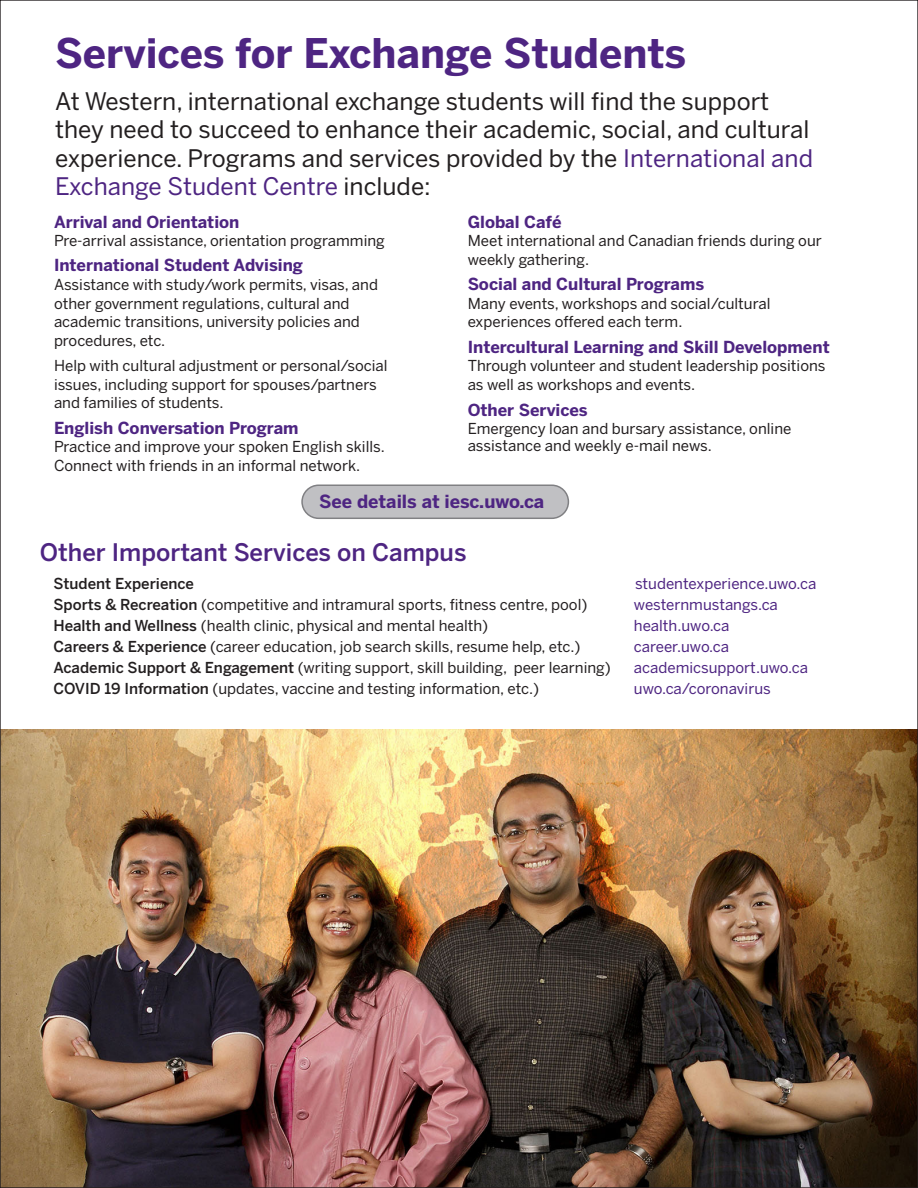
<style>
.page{position:relative;width:918px;height:1188px;background:#fff}
.page>*{position:absolute;margin:0;border:0;box-sizing:border-box;transform-origin:0 0}
.Deckhead__white{font:700 40.5px "Benton Sans";color:#4e2582}
.Deckhead__white-2{font:24px/28.5px "Benton Sans";color:#231f20}
.t1{font:500 24px "Benton Sans";color:#4e2582}
.t2{font:700 18px "Benton Sans";color:#4e2582}
.t3{font:700 16.5px "Benton Sans";color:#4e2582}
.t4{font:15px/18.6px "Benton Sans";color:#231f20}
.t5{font:15px "Benton Sans";color:#4e2582}
.t6{font:500 15px "Benton Sans";color:#231f20}
.s1{color:#4e2582}
.s2{font-weight:500}
</style>
<div class="page">
<div style="left:302px;top:485px;width:266px;height:33px;background:#c0c0c3;border-radius:17px"></div>
<div style="left:301px;top:484px;width:268px;height:35px;border:2px solid #808083;border-radius:17px"></div>
<img style="left:2px;top:729px;width:914px;height:457px">
<p class="Deckhead__white" style="left:55px;top:29px;width:633px">Services for Exchange Students</p>
<p class="Deckhead__white-2" style="left:55px;top:86px;width:760px">At Western, international exchange students will find the support they need to succeed to enhance their academic, social, and cultural experience. Programs and services provided by the <span class="s1">International and Exchange Student Centre</span> include:</p>
<p class="t3" style="left:54px;top:212px;width:187px">Arrival and Orientation</p>
<p class="t4" style="left:54px;top:231px;width:332px">Pre-arrival assistance, orientation programming</p>
<p class="t3" style="left:54px;top:256px;width:251px">International Student Advising</p>
<p class="t4" style="left:54px;top:275px;width:326px">Assistance with study/work permits, visas, and other government regulations, cultural and academic transitions, university policies and procedures, etc.</p>
<p class="t4" style="left:54px;top:356px;width:335px">Help with cultural adjustment or personal/social issues, including support for spouses/partners and families of students.</p>
<p class="t3" style="left:54px;top:418px;width:246px">English Conversation Program</p>
<p class="t4" style="left:54px;top:437px;width:332px">Practice and improve your spoken English skills.<br>Connect with friends in an informal network.</p>
<p class="t3" style="left:468px;top:212px;width:96px">Global Café</p>
<p class="t4" style="left:468px;top:231px;width:356px">Meet international and Canadian friends during our weekly gathering.</p>
<p class="t3" style="left:468px;top:274px;width:238px">Social and Cultural Programs</p>
<p class="t4" style="left:468px;top:294px;width:304px">Many events, workshops and social/cultural experiences offered each term.</p>
<p class="t3" style="left:468px;top:337px;width:364px">Intercultural Learning and Skill Development</p>
<p class="t4" style="left:468px;top:356px;width:359px">Through volunteer and student leadership positions as well as workshops and events.</p>
<p class="t3" style="left:468px;top:401px;width:122px">Other Services</p>
<p class="t4" style="left:468px;top:421px;width:325px;line-height:16.5px">Emergency loan and bursary assistance, online assistance and weekly e-mail news.</p>
<p class="t2" style="left:319px;top:491px;width:227px">See details at iesc.uwo.ca</p>
<p class="t1" style="left:40px;top:538px;width:428px">Other Important Services on Campus</p>
<p class="t6" style="left:53px;top:574px;width:142px">Student Experience</p>
<p class="t5" style="left:635px;top:575px;width:183px">studentexperience.uwo.ca</p>
<p class="t4" style="left:53px;top:595px;width:535px"><span class="s2">Sports &amp; Recreation</span> (competitive and intramural sports, fitness centre, pool)</p>
<p class="t5" style="left:634px;top:596px;width:145px">westernmustangs.ca</p>
<p class="t4" style="left:53px;top:616px;width:436px"><span class="s2">Health and Wellness</span> (health clinic, physical and mental health)</p>
<p class="t5" style="left:634px;top:617px;width:97px">health.uwo.ca</p>
<p class="t4" style="left:53px;top:637px;width:528px"><span class="s2">Careers &amp; Experience</span> (career education, job search skills, resume help, etc.)</p>
<p class="t5" style="left:634px;top:638px;width:97px">career.uwo.ca</p>
<p class="t4" style="left:53px;top:658px;width:559px"><span class="s2">Academic Support &amp; Engagement</span> (writing support, skill building, peer learning)</p>
<p class="t5" style="left:634px;top:659px;width:176px">academicsupport.uwo.ca</p>
<p class="t4" style="left:53px;top:679px;width:487px"><span class="s2">COVID 19 Information</span> (updates, vaccine and testing information, etc.)</p>
<p class="t5" style="left:634px;top:680px;width:138px">uwo.ca/coronavirus</p>
</div>
